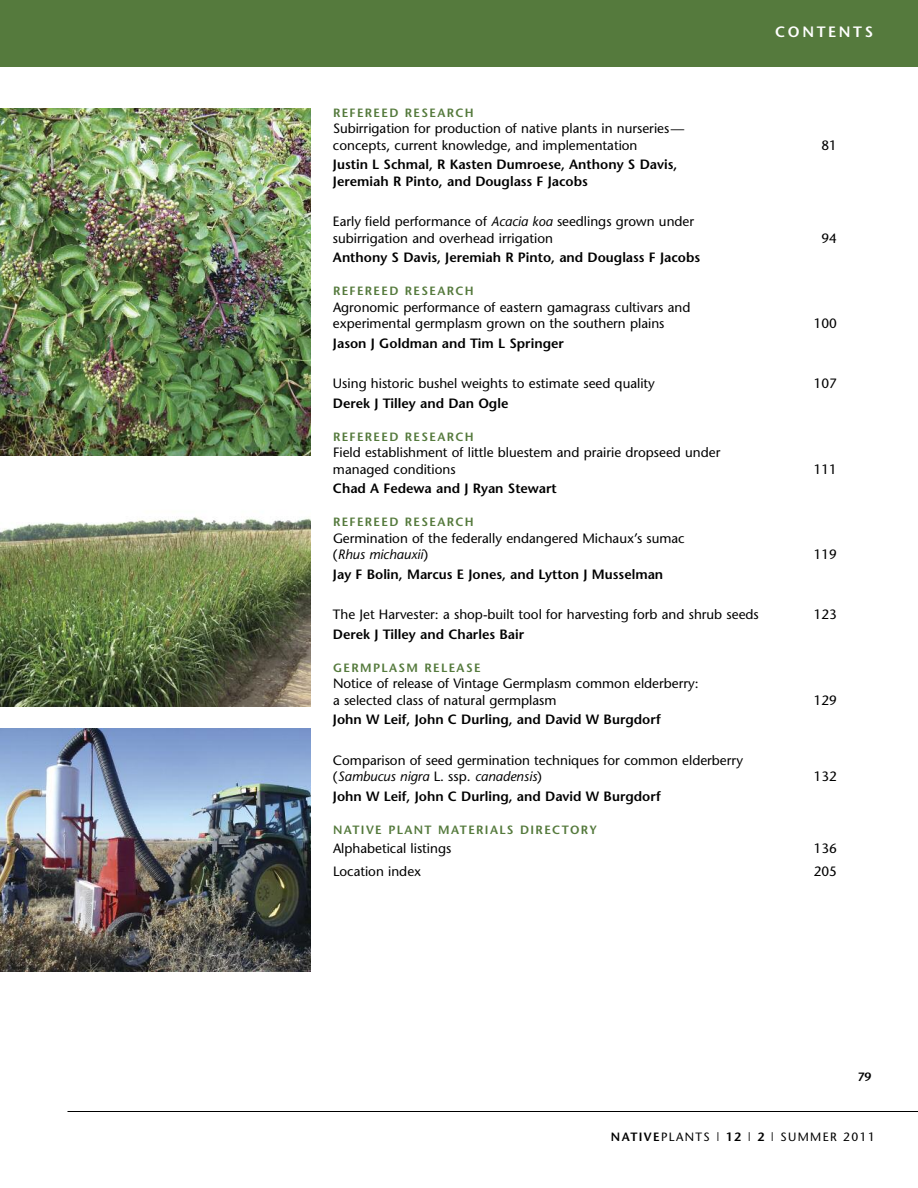
<style>
.page{position:relative;width:918px;height:1188px;background:#fff}
.page>*{position:absolute;margin:0;border:0;box-sizing:border-box;transform-origin:0 0}
.t1{font:600 15px "Stone Sans";letter-spacing:.17em;color:#fff}
.t2{font:13.5px/16.5px "Stone Sans";color:#000}
.t3{font:600 13.5px/16.5px "Stone Sans";color:#000}
.t4{font:600 12px "Stone Sans";letter-spacing:.115em;color:#557a3d}
.t5{font:12px "Stone Sans";letter-spacing:.115em;color:#000}
.t6{font:600 12px "Stone Sans";color:#000}
.s1{font-style:italic}
.s2{font-weight:600}
</style>
<div class="page">
<hr style="left:68px;top:1111px;width:850px;height:1px;background:#000">
<img style="left:0;top:516px;width:310px;height:190px">
<img style="left:0;top:108px;width:310px;height:348px">
<img style="left:0;top:729px;width:310px;height:243px">
<div style="left:0;top:0;width:918px;height:68px;background:#557a3d"></div>
<p class="t4" style="left:333px;top:108px;width:142px">REFEREED RESEARCH</p>
<p class="t2" style="left:333px;top:122px;width:353px">Subirrigation for production of native plants in nurseries— concepts, current knowledge, and implementation</p>
<p class="t3" style="left:333px;top:158px;width:346px">Justin L Schmal, R Kasten Dumroese, Anthony S Davis,<br>Jeremiah R Pinto, and Douglass F Jacobs</p>
<p class="t2" style="left:333px;top:215px;width:363px">Early field performance of <span class="s1">Acacia koa</span> seedlings grown under subirrigation and overhead irrigation</p>
<p class="t3" style="left:333px;top:251px;width:369px">Anthony S Davis, Jeremiah R Pinto, and Douglass F Jacobs</p>
<p class="t4" style="left:333px;top:287px;width:142px">REFEREED RESEARCH</p>
<p class="t2" style="left:333px;top:300px;width:359px">Agronomic performance of eastern gamagrass cultivars and experimental germplasm grown on the southern plains</p>
<p class="t1" style="left:775px;top:25px;width:99px">CONTENTS</p>
<p class="t2" style="left:822px;top:138px;width:17px">81</p>
<p class="t2" style="left:822px;top:231px;width:17px">94</p>
<p class="t2" style="left:814px;top:317px;width:25px">100</p>
<p class="t3" style="left:333px;top:336px;width:232px">Jason J Goldman and Tim L Springer</p>
<p class="t2" style="left:333px;top:377px;width:323px">Using historic bushel weights to estimate seed quality</p>
<p class="t2" style="left:814px;top:377px;width:25px">107</p>
<p class="t3" style="left:333px;top:396px;width:177px">Derek J Tilley and Dan Ogle</p>
<p class="t4" style="left:333px;top:432px;width:142px">REFEREED RESEARCH</p>
<p class="t2" style="left:333px;top:446px;width:389px">Field establishment of little bluestem and prairie dropseed under managed conditions</p>
<p class="t2" style="left:814px;top:462px;width:25px">111</p>
<p class="t3" style="left:333px;top:482px;width:225px">Chad A Fedewa and J Ryan Stewart</p>
<p class="t4" style="left:333px;top:518px;width:142px">REFEREED RESEARCH</p>
<p class="t2" style="left:333px;top:531px;width:353px">Germination of the federally endangered Michaux’s sumac (<span class="s1">Rhus michauxii</span>)</p>
<p class="t2" style="left:814px;top:548px;width:25px">119</p>
<p class="t3" style="left:333px;top:567px;width:332px">Jay F Bolin, Marcus E Jones, and Lytton J Musselman</p>
<p class="t2" style="left:333px;top:608px;width:427px">The Jet Harvester: a shop-built tool for harvesting forb and shrub seeds</p>
<p class="t2" style="left:814px;top:608px;width:25px">123</p>
<p class="t3" style="left:333px;top:627px;width:193px">Derek J Tilley and Charles Bair</p>
<p class="t4" style="left:333px;top:663px;width:149px">GERMPLASM RELEASE</p>
<p class="t2" style="left:333px;top:677px;width:367px">Notice of release of Vintage Germplasm common elderberry: a selected class of natural germplasm</p>
<p class="t2" style="left:814px;top:693px;width:25px">129</p>
<p class="t3" style="left:333px;top:713px;width:329px">John W Leif, John C Durling, and David W Burgdorf</p>
<p class="t2" style="left:333px;top:753px;width:412px">Comparison of seed germination techniques for common elderberry (<span class="s1">Sambucus nigra</span> L. ssp. <span class="s1">canadensis</span>)</p>
<p class="t2" style="left:814px;top:770px;width:25px">132</p>
<p class="t3" style="left:333px;top:789px;width:329px">John W Leif, John C Durling, and David W Burgdorf</p>
<p class="t4" style="left:333px;top:825px;width:266px">NATIVE PLANT MATERIALS DIRECTORY</p>
<p class="t2" style="left:333px;top:842px;width:120px">Alphabetical listings</p>
<p class="t2" style="left:814px;top:842px;width:25px">136</p>
<p class="t2" style="left:333px;top:864px;width:90px">Location index</p>
<p class="t2" style="left:814px;top:864px;width:25px">205</p>
<p class="t6" style="left:858px;top:1072px;width:15px">79</p>
<p class="t5" style="left:611px;top:1132px;width:266px"><span class="s2">NATIVE</span>PLANTS | <span class="s2">12</span> | <span class="s2">2</span> | SUMMER 2011</p>
</div>
